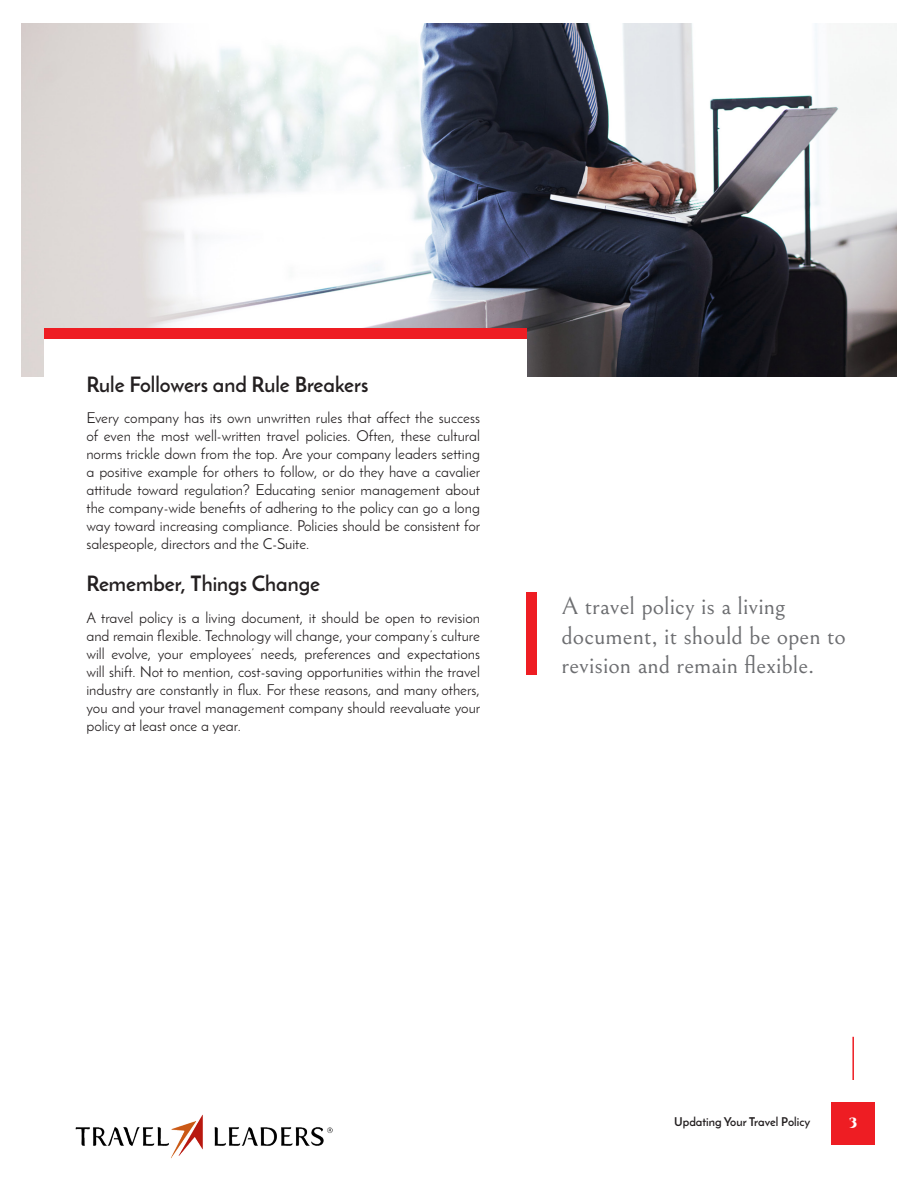
<style>
.page{position:relative;width:918px;height:1188px;background:#fff}
.page>*{position:absolute;margin:0;border:0;box-sizing:border-box;transform-origin:0 0}
.t1{font:24.6px/29.5px "Bellefair";color:#6c6d70}
.t2{font:700 21px "Josefin Sans";color:#231f20}
.t3{font:15px/18px "Josefin Sans";color:#231f20;text-align:justify}
.t4{font:900 13.35px "Cinzel";color:#fff}
.t5{font:700 12px "Josefin Sans";color:#231f20}
</style>
<div class="page">
<img style="left:22px;top:24px;width:874px;height:352px">
<div style="left:44px;top:328px;width:482px;height:339px;background:#fff"></div>
<div style="left:44px;top:328px;width:482px;height:11px;background:#ee1d23"></div>
<div style="left:832px;top:1102px;width:43px;height:42px;background:#ee1d23"></div>
<hr style="left:852px;top:1037px;width:2px;height:43px;background:#ee1d23">
<div style="left:526px;top:593px;width:11px;height:82px;background:#ee1d23"></div>
<img style="left:75px;top:1114px;width:258px;height:44px">
<p class="t2" style="left:86px;top:371px;width:284px">Rule Followers and Rule Breakers</p>
<p class="t3" style="left:86px;top:409px;width:395px">Every company has its own unwritten rules that affect the success of even the most well-written travel policies. Often, these cultural norms trickle down from the top. Are your company leaders setting a positive example for others to follow, or do they have a cavalier attitude toward regulation? Educating senior management about the company-wide benefits of adhering to the policy can go a long way toward increasing compliance. Policies should be consistent for salespeople, directors and the C-Suite.</p>
<p class="t2" style="left:86px;top:571px;width:235px">Remember, Things Change</p>
<p class="t3" style="left:86px;top:608px;width:395px">A travel policy is a living document, it should be open to revision and remain flexible. Technology will change, your company’s culture will evolve, your employees’ needs, preferences and expectations will shift. Not to mention, cost-saving opportunities within the travel industry are constantly in flux. For these reasons, and many others, you and your travel management company should reevaluate your policy at least once a year.</p>
<p class="t1" style="left:562px;top:592px;width:286px">A travel policy is a living document, it should be open to revision and remain flexible.</p>
<p class="t5" style="left:674px;top:1114px;width:138px">Updating Your Travel Policy</p>
<p class="t4" style="left:849px;top:1114px;width:10px">3</p>
</div>
